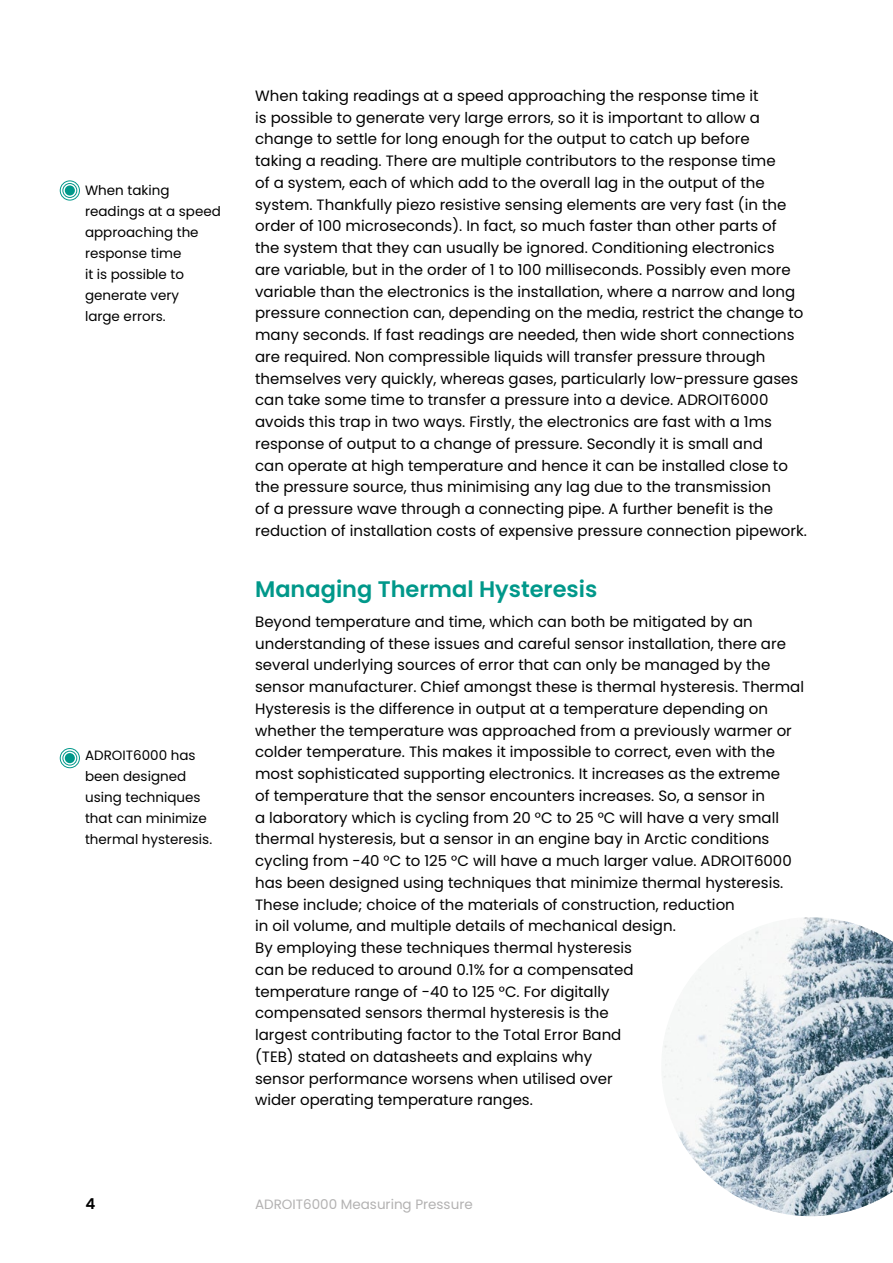
<style>
.page{position:relative;width:893px;height:1263px;background:#fff}
.page>*{position:absolute;margin:0;border:0;box-sizing:border-box;transform-origin:0 0}
.t1{font:600 22.5px "Poppins";color:#00988a}
.Body{font:15px/21.8px "Poppins";color:#000}
.t2{font:600 15px "Poppins";color:#000}
.Pull_Out{font:13.5px/21px "Poppins";color:#000}
.t3{font:13.5px "Poppins";color:#b3b2b2}
</style>
<div class="page">
<div style="left:65px;top:753px;width:10px;height:10px;background:#00988a;border-radius:50%"></div>
<div style="left:63px;top:751px;width:14px;height:14px;border:1px solid #00988a;border-radius:50%"></div>
<div style="left:60px;top:748px;width:20px;height:20px;border:1px solid #00988a;border-radius:50%"></div>
<div style="left:65px;top:185px;width:10px;height:11px;background:#00988a;border-radius:50%"></div>
<div style="left:63px;top:183px;width:14px;height:15px;border:1px solid #00988a;border-radius:50%"></div>
<div style="left:60px;top:181px;width:20px;height:19px;border:1px solid #00988a;border-radius:50%"></div>
<img style="left:662px;top:917px;width:231px;height:299px">
<p class="Pull_Out" style="left:85px;top:180px;width:137px">When taking readings at a speed approaching the response time<br>it is possible to generate very<br>large errors.</p>
<p class="Pull_Out" style="left:85px;top:745px;width:129px">ADROIT6000 has been designed using techniques that can minimize thermal hysteresis.</p>
<p class="Body" style="left:255px;top:85px;width:553px">When taking readings at a speed approaching the response time it<br>is possible to generate very large errors, so it is important to allow a change to settle for long enough for the output to catch up before<br>taking a reading. There are multiple contributors to the response time<br>of a system, each of which add to the overall lag in the output of the system. Thankfully piezo resistive sensing elements are very fast (in the order of 100 microseconds). In fact, so much faster than other parts of<br>the system that they can usually be ignored. Conditioning electronics<br>are variable, but in the order of 1 to 100 milliseconds. Possibly even more variable than the electronics is the installation, where a narrow and long pressure connection can, depending on the media, restrict the change to many seconds. If fast readings are needed, then wide short connections are required. Non compressible liquids will transfer pressure through themselves very quickly, whereas gases, particularly low-pressure gases can take some time to transfer a pressure into a device. ADROIT6000 avoids this trap in two ways. Firstly, the electronics are fast with a 1ms response of output to a change of pressure. Secondly it is small and<br>can operate at high temperature and hence it can be installed close to the pressure source, thus minimising any lag due to the transmission<br>of a pressure wave through a connecting pipe. A further benefit is the reduction of installation costs of expensive pressure connection pipework.</p>
<h2 class="t1" style="left:255px;top:576px;width:344px">Managing Thermal Hysteresis</h2>
<p class="Body" style="left:255px;top:611px;width:550px">Beyond temperature and time, which can both be mitigated by an understanding of these issues and careful sensor installation, there are several underlying sources of error that can only be managed by the sensor manufacturer. Chief amongst these is thermal hysteresis. Thermal Hysteresis is the difference in output at a temperature depending on whether the temperature was approached from a previously warmer or colder temperature. This makes it impossible to correct, even with the most sophisticated supporting electronics. It increases as the extreme<br>of temperature that the sensor encounters increases. So, a sensor in<br>a laboratory which is cycling from 20 °C to 25 °C will have a very small thermal hysteresis, but a sensor in an engine bay in Arctic conditions cycling from -40 °C to 125 °C will have a much larger value. ADROIT6000 has been designed using techniques that minimize thermal hysteresis.<br>These include; choice of the materials of construction, reduction<br>in oil volume, and multiple details of mechanical design.<br>By employing these techniques thermal hysteresis<br>can be reduced to around 0.1% for a compensated<br>temperature range of -40 to 125 °C. For digitally<br>compensated sensors thermal hysteresis is the<br>largest contributing factor to the Total Error Band<br>(TEB) stated on datasheets and explains why<br>sensor performance worsens when utilised over<br>wider operating temperature ranges.</p>
<p class="t2" style="left:86px;top:1195px;width:11px">4</p>
<p class="t3" style="left:255px;top:1196px;width:219px">ADROIT6000 Measuring Pressure</p>
</div>
